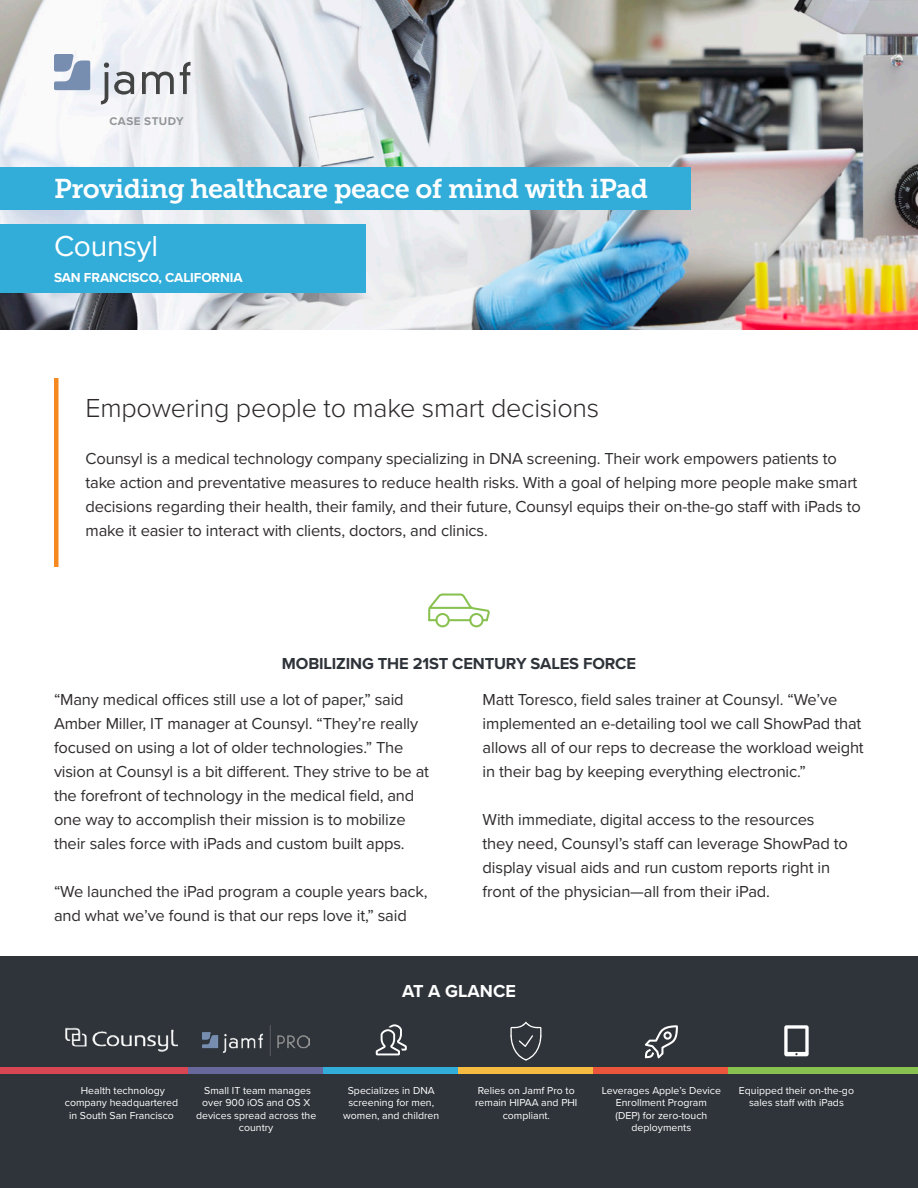
<style>
.page{position:relative;width:918px;height:1188px;background:#fff}
.page>*{position:absolute;margin:0;border:0;box-sizing:border-box;transform-origin:0 0}
.t1{font:30px "Proxima Nova";letter-spacing:-.01em;color:#fff}
.t2{font:27px "Museo Slab 700";letter-spacing:-.02em;color:#fff}
.t3{font:300 27px "Proxima Nova";letter-spacing:-.01em;color:#2d292a}
.t4{font:700 18px "Proxima Nova";color:#fff}
.t5{font:16.5px/24px "Proxima Nova";letter-spacing:-.01em;color:#2f2c2c}
.t6{font:700 16.5px "Proxima Nova";letter-spacing:-.01em;color:#2f343a}
.t7{font:700 13.5px "Proxima Nova";letter-spacing:-.01em;color:#fff}
.t8{font:700 11.55px "Proxima Nova";letter-spacing:.04em;color:#939598}
.t9{font:10.5px/12.6px "Proxima Nova";color:#fff;text-align:center}
</style>
<div class="page">
<img style="left:0;top:0;width:918px;height:329px">
<div style="left:0;top:167px;width:690px;height:43px;background:#32add9"></div>
<div style="left:0;top:225px;width:365px;height:68px;background:#32add9"></div>
<div style="left:0;top:956px;width:918px;height:232px;background:#2f343a"></div>
<div style="left:0;top:1067px;width:189px;height:7px;background:#d84654"></div>
<div style="left:189px;top:1067px;width:135px;height:6px;background:#68689c"></div>
<svg style="left:645px;top:1025px;width:33px;height:33px"></svg>
<img style="left:66px;top:1027px;width:111px;height:24px">
<img style="left:203px;top:1026px;width:107px;height:30px">
<div style="left:324px;top:1067px;width:135px;height:7px;background:#32add9"></div>
<div style="left:459px;top:1067px;width:135px;height:7px;background:#f6bb41"></div>
<div style="left:594px;top:1067px;width:135px;height:7px;background:#ea553c"></div>
<div style="left:729px;top:1067px;width:189px;height:7px;background:#88c150"></div>
<svg style="left:376px;top:1024px;width:31px;height:31px"></svg>
<svg style="left:784px;top:1025px;width:25px;height:31px"></svg>
<hr style="left:54px;top:378px;width:4px;height:189px;background:#f6891f">
<svg style="left:101px;top:62px;width:33px;height:43px"></svg>
<svg style="left:142px;top:72px;width:32px;height:22px"></svg>
<svg style="left:180px;top:62px;width:11px;height:32px"></svg>
<svg style="left:54px;top:54px;width:36px;height:36px"></svg>
<svg style="left:428px;top:594px;width:62px;height:33px"></svg>
<svg style="left:510px;top:1022px;width:31px;height:39px"></svg>
<p class="t8" style="left:110px;top:115px;width:76px">CASE STUDY</p>
<p class="t2" style="left:54px;top:173px;width:596px">Providing healthcare peace of mind with iPad</p>
<p class="t1" style="left:54px;top:228px;width:106px">Counsyl</p>
<p class="t7" style="left:54px;top:270px;width:190px">SAN FRANCISCO, CALIFORNIA</p>
<p class="t3" style="left:86px;top:392px;width:515px">Empowering people to make smart decisions</p>
<p class="t5" style="left:86px;top:447px;width:777px">Counsyl is a medical technology company specializing in DNA screening. Their work empowers patients to take action and preventative measures to reduce health risks. With a goal of helping more people make smart decisions regarding their health, their family, and their future, Counsyl equips their on-the-go staff with iPads to make it easier to interact with clients, doctors, and clinics.</p>
<p class="t6" style="left:282px;top:654px;width:356px">MOBILIZING THE 21ST CENTURY SALES FORCE</p>
<p class="t5" style="left:54px;top:688px;width:377px">“Many medical offices still use a lot of paper,” said Amber Miller, IT manager at Counsyl. “They’re really focused on using a lot of older technologies.” The vision at Counsyl is a bit different. They strive to be at the forefront of technology in the medical field, and one way to accomplish their mission is to mobilize their sales force with iPads and custom built apps.</p>
<p class="t5" style="left:54px;top:880px;width:375px">“We launched the iPad program a couple years back, and what we’ve found is that our reps love it,” said</p>
<p class="t5" style="left:483px;top:688px;width:383px">Matt Toresco, field sales trainer at Counsyl. “We’ve implemented an e-detailing tool we call ShowPad that allows all of our reps to decrease the workload weight in their bag by keeping everything electronic.”</p>
<p class="t5" style="left:483px;top:808px;width:367px">With immediate, digital access to the resources they need, Counsyl’s staff can leverage ShowPad to display visual aids and run custom reports right in front of the physician—all from their iPad.</p>
<p class="t4" style="left:402px;top:980px;width:115px">AT A GLANCE</p>
<p class="t9" style="left:65px;top:1084px;width:115px">Health technology company headquartered in South San Francisco</p>
<p class="t9" style="left:196px;top:1084px;width:122px">Small IT team manages over 900 iOS and OS X devices spread across the country</p>
<p class="t9" style="left:348px;top:1084px;width:88px">Specializes in DNA</p>
<p class="t9" style="left:343px;top:1097px;width:98px">screening for men, women, and children</p>
<p class="t9" style="left:475px;top:1084px;width:104px">Relies on Jamf Pro to remain HIPAA and PHI compliant.</p>
<p class="t9" style="left:602px;top:1084px;width:121px">Leverages Apple’s Device<br>Enrollment Program<br>(DEP) for zero-touch deployments</p>
<p class="t9" style="left:739px;top:1084px;width:117px">Equipped their on-the-go sales staff with iPads</p>
</div>
